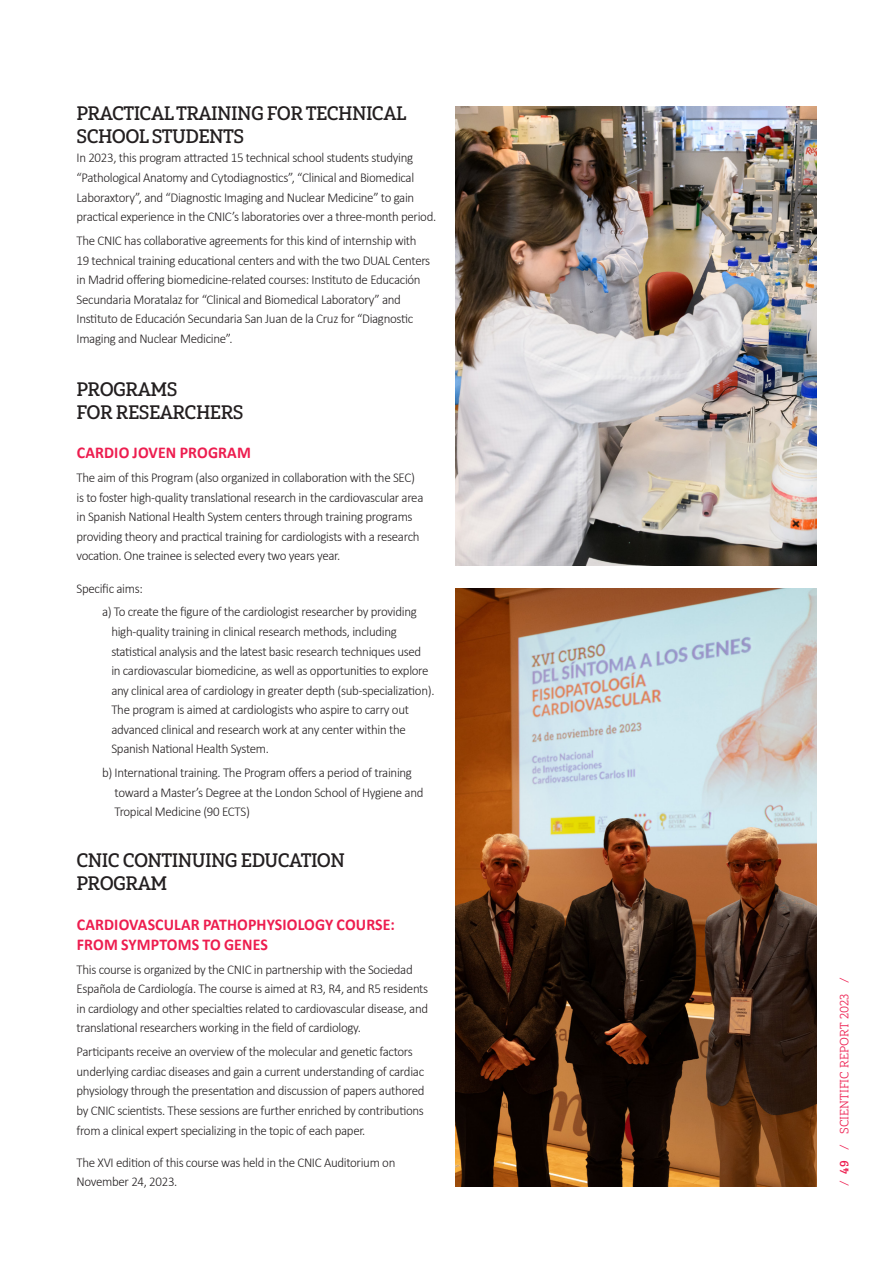
<style>
.page{position:relative;width:893px;height:1263px;background:#fff}
.page>*{position:absolute;margin:0;border:0;box-sizing:border-box;transform-origin:0 0}
.t1{font:19.5px/22.5px "Yorkten Slab Nor Med";letter-spacing:-.03em;color:#231f20;scale:.96 1}
.t2{font:700 16.5px/19.5px "Calibri";letter-spacing:.01em;color:#ed1d4f;scale:.96 1}
.t3{font:300 13.5px/19.5px "Calibri";letter-spacing:-.025em;color:#231f20;scale:.96 1}
.t4{font:12px "Yorkten Slab Nor Boo";color:#ed1d4f}
.s1{font-family:"Yorkten Slab Nor Med"}
</style>
<div class="page">
<img style="left:455px;top:589px;width:361px;height:597px">
<img style="left:456px;top:106px;width:360px;height:460px">
<p class="t1" style="left:77px;top:102px;width:345px">PRACTICAL TRAINING FOR TECHNICAL<br>SCHOOL STUDENTS</p>
<p class="t3" style="left:77px;top:148px;width:376px">In 2023, this program attracted 15 technical school students studying “Pathological Anatomy and Cytodiagnostics”, “Clinical and Biomedical Laboraxtory”, and “Diagnostic Imaging and Nuclear Medicine” to gain practical experience in the CNIC’s laboratories over a three-month period.</p>
<p class="t3" style="left:77px;top:231px;width:370px">The CNIC has collaborative agreements for this kind of internship with 19 technical training educational centers and with the two DUAL Centers in Madrid offering biomedicine-related courses: Instituto de Educación Secundaria Moratalaz for “Clinical and Biomedical Laboratory” and Instituto de Educación Secundaria San Juan de la Cruz for “Diagnostic Imaging and Nuclear Medicine”.</p>
<p class="t1" style="left:77px;top:378px;width:176px">PROGRAMS<br>FOR RESEARCHERS</p>
<p class="t2" style="left:77px;top:442px;width:183px">CARDIO JOVEN PROGRAM</p>
<p class="t3" style="left:77px;top:468px;width:363px">The aim of this Program (also organized in collaboration with the SEC) is to foster high-quality translational research in the cardiovascular area in Spanish National Health System centers through training programs providing theory and practical training for cardiologists with a research vocation. One trainee is selected every two years year.</p>
<p class="t3" style="left:77px;top:578px;width:71px">Specific aims:</p>
<p class="t3" style="left:111px;top:602px;width:338px;text-indent:-9px">a) To create the figure of the cardiologist researcher by providing high-quality training in clinical research methods, including statistical analysis and the latest basic research techniques used<br>in cardiovascular biomedicine, as well as opportunities to explore any clinical area of cardiology in greater depth (sub-specialization).<br>The program is aimed at cardiologists who aspire to carry out advanced clinical and research work at any center within the Spanish National Health System.</p>
<p class="t3" style="left:115px;top:763px;width:323px;text-indent:-13px">b) International training. The Program offers a period of training toward a Master’s Degree at the London School of Hygiene and<br>Tropical Medicine (90 ECTS)</p>
<p class="t1" style="left:77px;top:849px;width:281px">CNIC CONTINUING EDUCATION<br>PROGRAM</p>
<p class="t2" style="left:77px;top:914px;width:333px">CARDIOVASCULAR PATHOPHYSIOLOGY COURSE:<br>FROM SYMPTOMS TO GENES</p>
<p class="t3" style="left:77px;top:959px;width:368px">This course is organized by the CNIC in partnership with the Sociedad Española de Cardiología. The course is aimed at R3, R4, and R5 residents in cardiology and other specialties related to cardiovascular disease, and translational researchers working in the field of cardiology.</p>
<p class="t3" style="left:77px;top:1042px;width:364px">Participants receive an overview of the molecular and genetic factors underlying cardiac diseases and gain a current understanding of cardiac physiology through the presentation and discussion of papers authored by CNIC scientists. These sessions are further enriched by contributions from a clinical expert specializing in the topic of each paper.</p>
<p class="t3" style="left:77px;top:1152px;width:334px">The XVI edition of this course was held in the CNIC Auditorium on<br>November 24, 2023.</p>
<p class="t4" style="left:837px;top:1186px;width:210px;rotate:-90deg">/ <span class="s1">49</span> / SCIENTIFIC REPORT 2023 /</p>
</div>
